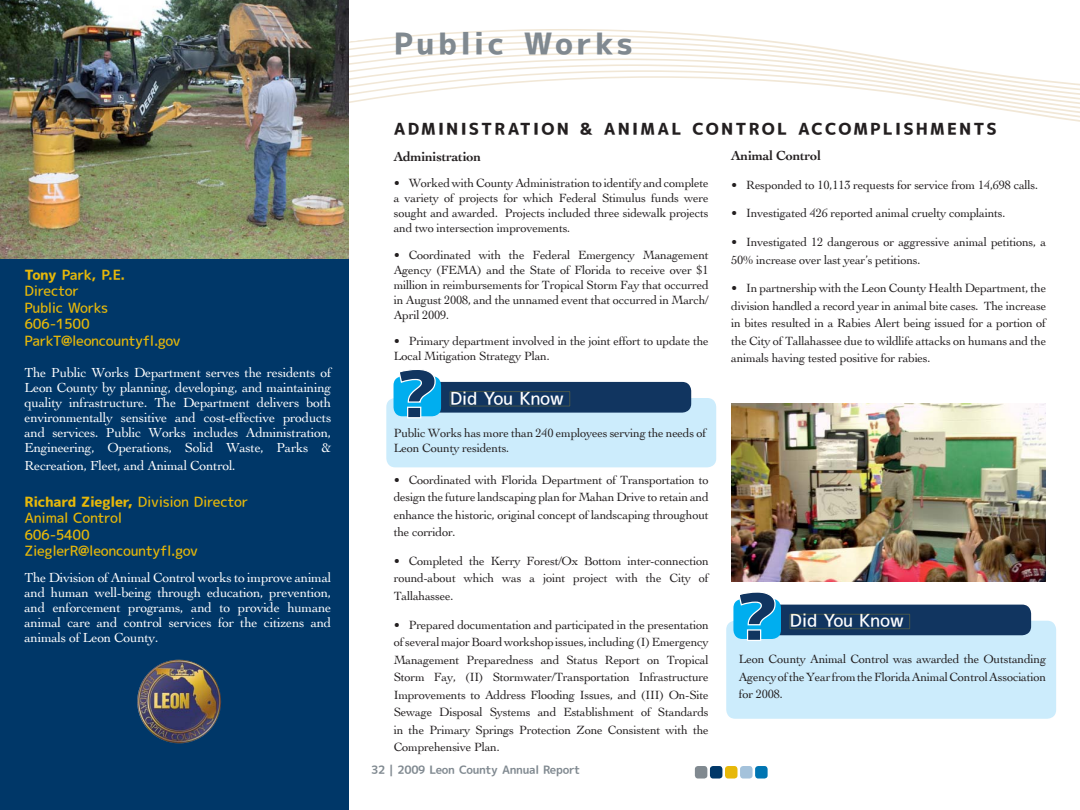
<style>
.page{position:relative;width:1080px;height:810px;background:#fff}
.page>*{position:absolute;margin:0;border:0;box-sizing:border-box;transform-origin:0 0}
.t1{font:30px "mplus 2 p heavy";letter-spacing:.115em;color:#808990}
.t2{font:17.5px "mplus 2 p medium";letter-spacing:-.02em;color:#fff}
.t3{font:16.25px "mplus 2 p heavy";letter-spacing:.135em;color:#231f20}
.t4{font:13.75px/15px "Cochin";letter-spacing:-.02em;color:#fff;text-align:justify}
.t5{font:13.75px/16.5px "mplus 2 p medium";letter-spacing:-.025em;color:#e7b809}
.t6{font:700 13.75px "Cochin";letter-spacing:-.02em;color:#231f20}
.t7{font:13.75px "mplus 2 p bold";color:#e7b809}
.t8{font:12.5px/17.5px "Cochin";letter-spacing:-.02em;color:#231f20;text-align:justify}
.t9{font:11.25px "mplus 2 p bold";letter-spacing:-.025em;color:#808990}
.s1{font-family:"mplus 2 p heavy"}
</style>
<div class="page">
<svg style="left:966px;top:104px;width:114px;height:9px"></svg>
<svg style="left:349px;top:96px;width:731px;height:8px"></svg>
<svg style="left:349px;top:87px;width:731px;height:9px"></svg>
<svg style="left:349px;top:29px;width:731px;height:58px"></svg>
<div style="left:740px;top:766px;width:13px;height:13px;background:#a4c2db;border-radius:3px"></div>
<div style="left:695px;top:766px;width:12px;height:13px;background:#808990;border-radius:3px"></div>
<div style="left:725px;top:766px;width:13px;height:13px;background:#e7b809;border-radius:3px"></div>
<div style="left:755px;top:766px;width:13px;height:13px;background:#0075b2;border-radius:3px"></div>
<div style="left:710px;top:766px;width:12px;height:13px;background:#003768;border-radius:3px"></div>
<div style="left:0;top:259px;width:349px;height:551px;background:#003768"></div>
<svg style="left:210px;top:673px;width:8px;height:13px"></svg>
<img style="left:731px;top:404px;width:314px;height:177px">
<div style="left:726px;top:621px;width:330px;height:98px;background:#ccecfc;border-radius:9px"></div>
<div style="left:753px;top:605px;width:278px;height:30px;background:#113560;border-radius:9px"></div>
<svg style="left:790px;top:614px;width:120px;height:15px"></svg>
<div style="left:733px;top:599px;width:48px;height:40px;background:#00aeef;border-radius:9px"></div>
<svg style="left:738px;top:592px;width:38px;height:49px"></svg>
<img style="left:0;top:0;width:349px;height:259px">
<div style="left:386px;top:398px;width:330px;height:69px;background:#ccecfc;border-radius:9px"></div>
<div style="left:413px;top:382px;width:278px;height:31px;background:#113560;border-radius:9px"></div>
<svg style="left:450px;top:392px;width:120px;height:14px"></svg>
<div style="left:394px;top:376px;width:47px;height:40px;background:#00aeef;border-radius:9px"></div>
<svg style="left:398px;top:370px;width:38px;height:48px"></svg>
<p class="t7" style="left:25px;top:268px;width:102px"><span class="s1">Tony</span> Park, P.E.</p>
<p class="t5" style="left:25px;top:284px;width:158px">Director<br>Public Works<br>606-1500<br>ParkT@leoncountyfl.gov</p>
<p class="t4" style="left:25px;top:365px;width:308px">The Public Works Department serves the residents of Leon County by planning, developing, and maintaining quality infrastructure. The Department delivers both environmentally sensitive and cost-effective products and services. Public Works includes Administration, Engineering, Operations, Solid Waste, Parks &amp;</p>
<p class="t4" style="left:25px;top:458px;width:213px">Recreation, Fleet, and Animal Control.</p>
<p class="t5" style="left:25px;top:494px;width:225px"><span class="s1">Richard Ziegler,</span> Division Director<br>Animal Control<br>606-5400<br>ZieglerR@leoncountyfl.gov</p>
<p class="t4" style="left:25px;top:571px;width:308px">The Division of Animal Control works to improve animal and human well-being through education, prevention, and enforcement programs, and to provide humane animal care and control services for the citizens and animals of Leon County.</p>
<h1 class="t1" style="left:394px;top:29px;width:241px">Public Works</h1>
<h3 class="t3" style="left:394px;top:121px;width:605px">ADMINISTRATION &amp; ANIMAL CONTROL ACCOMPLISHMENTS</h3>
<p class="t6" style="left:394px;top:149px;width:89px">Administration</p>
<p class="t8" style="left:394px;top:176px;width:317px;line-height:15px">• Worked with County Administration to identify and complete a variety of projects for which Federal Stimulus funds were sought and awarded. Projects included three sidewalk projects and two intersection improvements.</p>
<p class="t8" style="left:394px;top:247px;width:317px;line-height:15px">• Coordinated with the Federal Emergency Management Agency (FEMA) and the State of Florida to receive over $1 million in reimbursements for Tropical Storm Fay that occurred in August 2008, and the unnamed event that occurred in March/ April 2009.</p>
<p class="t8" style="left:394px;top:333px;width:317px;line-height:15px">• Primary department involved in the joint effort to update the<br>Local Mitigation Strategy Plan.</p>
<h2 class="t2" style="left:450px;top:390px;width:116px">Did You Know</h2>
<p class="t8" style="left:394px;top:425px;width:314px;line-height:15px">Public Works has more than 240 employees serving the needs of<br>Leon County residents.</p>
<p class="t8" style="left:394px;top:471px;width:317px">• Coordinated with Florida Department of Transportation to design the future landscaping plan for Mahan Drive to retain and enhance the historic, original concept of landscaping throughout the corridor.</p>
<p class="t8" style="left:394px;top:552px;width:317px">• Completed the Kerry Forest/Ox Bottom inter-connection round-about which was a joint project with the City of Tallahassee.</p>
<p class="t8" style="left:394px;top:616px;width:317px">• Prepared documentation and participated in the presentation of several major Board workshop issues, including (I) Emergency Management Preparedness and Status Report on Tropical Storm Fay, (II) Stormwater/Transportation Infrastructure Improvements to Address Flooding Issues, and (III) On-Site Sewage Disposal Systems and Establishment of Standards in the Primary Springs Protection Zone Consistent with the Comprehensive Plan.</p>
<p class="t9" style="left:371px;top:765px;width:211px">32 | 2009 Leon County Annual Report</p>
<p class="t6" style="left:731px;top:147px;width:91px">Animal Control</p>
<p class="t8" style="left:731px;top:176px;width:309px">• Responded to 10,113 requests for service from 14,698 calls.</p>
<p class="t8" style="left:731px;top:204px;width:276px">• Investigated 426 reported animal cruelty complaints.</p>
<p class="t8" style="left:731px;top:233px;width:316px">• Investigated 12 dangerous or aggressive animal petitions, a<br>50% increase over last year’s petitions.</p>
<p class="t8" style="left:731px;top:279px;width:317px">• In partnership with the Leon County Health Department, the division handled a record year in animal bite cases. The increase in bites resulted in a Rabies Alert being issued for a portion of the City of Tallahassee due to wildlife attacks on humans and the animals having tested positive for rabies.</p>
<h2 class="t2" style="left:790px;top:612px;width:116px">Did You Know</h2>
<p class="t8" style="left:739px;top:650px;width:309px">Leon County Animal Control was awarded the Outstanding Agency of the Year from the Florida Animal Control Association for 2008.</p>
</div>
